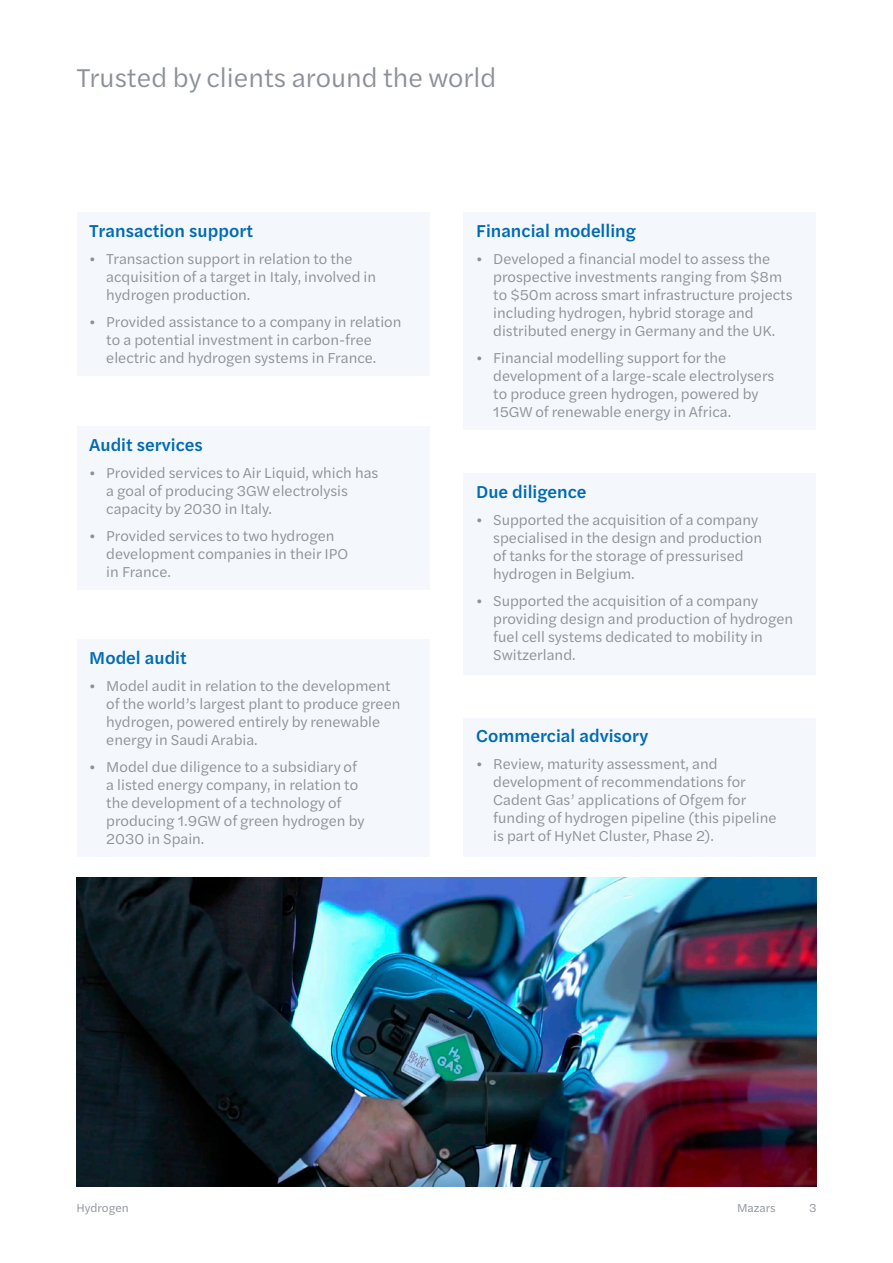
<style>
.page{position:relative;width:893px;height:1263px;background:#fff}
.page>*{position:absolute;margin:0;border:0;box-sizing:border-box;transform-origin:0 0}
.t1{font:27px "Halyard Text";color:#8d9197}
.t2{font:500 18px "Halyard Text";color:#006ab3}
.t3{font:15px/18px "Halyard Text";color:#8d9197}
.t4{font:12px "Halyard Text";color:#8d9197}
.s1{font-family:"DIN Next LT Pro"}
</style>
<div class="page">
<div style="left:77px;top:213px;width:352px;height:163px;background:#f4f8fd"></div>
<div style="left:77px;top:426px;width:352px;height:163px;background:#f4f8fd"></div>
<div style="left:463px;top:213px;width:353px;height:217px;background:#f4f8fd"></div>
<div style="left:77px;top:639px;width:352px;height:218px;background:#f4f8fd"></div>
<div style="left:463px;top:473px;width:353px;height:201px;background:#f4f8fd"></div>
<img style="left:77px;top:878px;width:739px;height:308px">
<div style="left:463px;top:718px;width:353px;height:139px;background:#f4f8fd"></div>
<h1 class="t1" style="left:77px;top:58px;width:421px">Trusted by clients around the world</h1>
<p class="t2" style="left:89px;top:218px;width:165px">Transaction support</p>
<p class="t3" style="left:106px;top:249px;width:271px;text-indent:-17px"><span class="s1">•</span> Transaction support in relation to the acquisition of a target in Italy, involved in hydrogen production.</p>
<p class="t3" style="left:106px;top:312px;width:297px;text-indent:-17px"><span class="s1">•</span> Provided assistance to a company in relation to a potential investment in carbon-free electric and hydrogen systems in France.</p>
<p class="t2" style="left:89px;top:431px;width:115px">Audit services</p>
<p class="t3" style="left:106px;top:463px;width:274px;text-indent:-17px"><span class="s1">•</span> Provided services to Air Liquid, which has a goal of producing 3GW electrolysis capacity by 2030 in Italy.</p>
<p class="t3" style="left:106px;top:526px;width:243px;text-indent:-17px"><span class="s1">•</span> Provided services to two hydrogen development companies in their IPO in France.</p>
<p class="t2" style="left:89px;top:645px;width:99px">Model audit</p>
<p class="t3" style="left:106px;top:676px;width:296px;text-indent:-17px"><span class="s1">•</span> Model audit in relation to the development of the world’s largest plant to produce green hydrogen, powered entirely by renewable energy in Saudi Arabia.</p>
<p class="t3" style="left:106px;top:757px;width:260px;text-indent:-17px"><span class="s1">•</span> Model due diligence to a subsidiary of a listed energy company, in relation to the development of a technology of producing 1.9GW of green hydrogen by<br>2030 in Spain.</p>
<p class="t2" style="left:476px;top:218px;width:161px">Financial modelling</p>
<p class="t3" style="left:493px;top:249px;width:301px;text-indent:-17px"><span class="s1">•</span> Developed a financial model to assess the prospective investments ranging from $8m to $50m across smart infrastructure projects including hydrogen, hybrid storage and distributed energy in Germany and the UK.</p>
<p class="t3" style="left:493px;top:348px;width:283px;text-indent:-17px"><span class="s1">•</span> Financial modelling support for the development of a large-scale electrolysers to produce green hydrogen, powered by 15GW of renewable energy in Africa.</p>
<p class="t2" style="left:476px;top:479px;width:112px">Due diligence</p>
<p class="t3" style="left:493px;top:510px;width:270px;text-indent:-17px"><span class="s1">•</span> Supported the acquisition of a company specialised in the design and production of tanks for the storage of pressurised hydrogen in Belgium.</p>
<p class="t3" style="left:493px;top:591px;width:301px;text-indent:-17px"><span class="s1">•</span> Supported the acquisition of a company providing design and production of hydrogen fuel cell systems dedicated to mobility in Switzerland.</p>
<p class="t2" style="left:476px;top:723px;width:174px">Commercial advisory</p>
<p class="t3" style="left:493px;top:754px;width:285px;text-indent:-17px"><span class="s1">•</span> Review, maturity assessment, and development of recommendations for Cadent Gas’ applications of Ofgem for funding of hydrogen pipeline (this pipeline is part of HyNet Cluster, Phase 2).</p>
<p class="t4" style="left:77px;top:1199px;width:54px">Hydrogen</p>
<p class="t4" style="left:737px;top:1199px;width:40px">Mazars</p>
<p class="t4" style="left:809px;top:1199px;width:9px">3</p>
</div>
